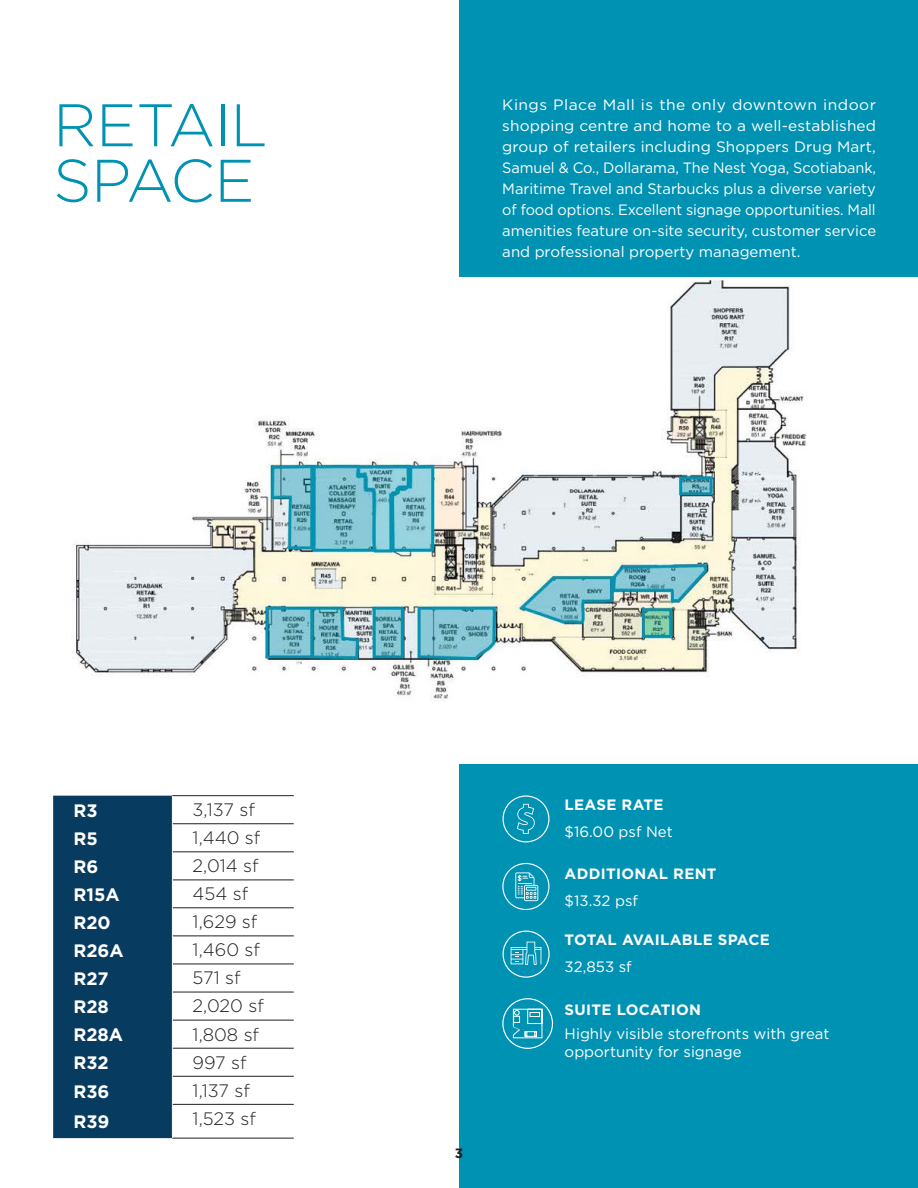
<style>
.page{position:relative;width:918px;height:1188px;background:#fff}
.page>*{position:absolute;margin:0;border:0;box-sizing:border-box;transform-origin:0 0}
.Page_Headline{font:300 60px/55.5px "Gotham";letter-spacing:-.01em;color:#0092b3}
.t1{font:300 18px "Gotham";color:#231f20}
.t2{font:700 18px "Gotham";color:#fff}
.Body_Copy___standard{font:15px/21px "Gotham";color:#fff;text-align:justify;scale:1.04 1}
.Paragraph_Style{font:15px/18px "Gotham";color:#fff}
.t3{font:700 15px "Gotham";letter-spacing:.02em;color:#fff}
.t4{font:700 13.5px "Gotham";color:#231f20}
</style>
<div class="page">
<div style="left:459px;top:0;width:459px;height:1188px;background:#0092b3"></div>
<hr style="left:172px;top:795px;width:122px;height:1px;background:#231f20">
<hr style="left:173px;top:823px;width:121px;height:1px;background:#231f20">
<hr style="left:173px;top:852px;width:121px;height:1px;background:#231f20">
<hr style="left:173px;top:880px;width:121px;height:1px;background:#231f20">
<hr style="left:173px;top:908px;width:121px;height:1px;background:#231f20">
<hr style="left:173px;top:936px;width:121px;height:1px;background:#231f20">
<hr style="left:173px;top:964px;width:121px;height:1px;background:#231f20">
<hr style="left:173px;top:992px;width:121px;height:1px;background:#231f20">
<hr style="left:173px;top:1020px;width:121px;height:1px;background:#231f20">
<hr style="left:173px;top:1048px;width:121px;height:1px;background:#231f20">
<hr style="left:173px;top:1076px;width:121px;height:1px;background:#231f20">
<hr style="left:173px;top:1104px;width:121px;height:1px;background:#231f20">
<hr style="left:172px;top:1138px;width:122px;height:1px;background:#231f20">
<svg style="left:53px;top:796px;width:120px;height:342px;background:#0a3d61"></svg>
<hr style="left:172px;top:1104px;width:1px;height:34px;background:#fff">
<img style="left:72px;top:278px;width:846px;height:485px">
<svg style="left:503px;top:795px;width:46px;height:47px"></svg>
<svg style="left:502px;top:863px;width:47px;height:47px"></svg>
<svg style="left:503px;top:931px;width:47px;height:47px"></svg>
<svg style="left:502px;top:998px;width:51px;height:51px"></svg>
<p class="Page_Headline" style="left:53px;top:96px;width:216px">RETAIL<br>SPACE</p>
<p class="Body_Copy___standard" style="left:502px;top:94px;width:361px">Kings Place Mall is the only downtown indoor shopping centre and home to a well-established group of retailers including Shoppers Drug Mart, Samuel &amp; Co., Dollarama, The Nest Yoga, Scotiabank, Maritime Travel and Starbucks plus a diverse variety of food options. Excellent signage opportunities. Mall amenities feature on-site security, customer service and professional property management.</p>
<p class="t2" style="left:73px;top:799px;width:26px">R3</p>
<p class="t1" style="left:193px;top:798px;width:64px">3,137 sf</p>
<p class="t2" style="left:73px;top:827px;width:26px">R5</p>
<p class="t1" style="left:193px;top:826px;width:69px">1,440 sf</p>
<p class="t2" style="left:73px;top:855px;width:26px">R6</p>
<p class="t1" style="left:193px;top:854px;width:67px">2,014 sf</p>
<p class="t2" style="left:73px;top:883px;width:48px">R15A</p>
<p class="t1" style="left:193px;top:883px;width:57px">454 sf</p>
<p class="t2" style="left:73px;top:911px;width:39px">R20</p>
<p class="t1" style="left:193px;top:910px;width:66px">1,629 sf</p>
<p class="t2" style="left:73px;top:939px;width:52px">R26A</p>
<p class="t1" style="left:193px;top:939px;width:69px">1,460 sf</p>
<p class="t2" style="left:73px;top:967px;width:37px">R27</p>
<p class="t1" style="left:193px;top:967px;width:49px">571 sf</p>
<p class="t2" style="left:73px;top:995px;width:37px">R28</p>
<p class="t1" style="left:193px;top:995px;width:73px">2,020 sf</p>
<p class="t2" style="left:73px;top:1023px;width:51px">R28A</p>
<p class="t1" style="left:193px;top:1023px;width:68px">1,808 sf</p>
<p class="t2" style="left:73px;top:1051px;width:37px">R32</p>
<p class="t1" style="left:193px;top:1051px;width:56px">997 sf</p>
<p class="t2" style="left:73px;top:1079px;width:38px">R36</p>
<p class="t1" style="left:193px;top:1079px;width:59px">1,137 sf</p>
<p class="t2" style="left:73px;top:1110px;width:38px">R39</p>
<p class="t1" style="left:193px;top:1107px;width:65px">1,523 sf</p>
<p class="t4" style="left:455px;top:1144px;width:10px">3</p>
<p class="t3" style="left:565px;top:795px;width:100px">LEASE RATE</p>
<p class="Paragraph_Style" style="left:565px;top:823px;width:110px">$16.00 psf Net</p>
<p class="t3" style="left:565px;top:863px;width:154px">ADDITIONAL RENT</p>
<p class="Paragraph_Style" style="left:565px;top:891px;width:75px">$13.32 psf</p>
<p class="t3" style="left:565px;top:930px;width:207px">TOTAL AVAILABLE SPACE</p>
<p class="Paragraph_Style" style="left:565px;top:958px;width:69px">32,853 sf</p>
<p class="t3" style="left:565px;top:1000px;width:138px">SUITE LOCATION</p>
<p class="Paragraph_Style" style="left:565px;top:1024px;width:266px">Highly visible storefronts with great opportunity for signage</p>
</div>
